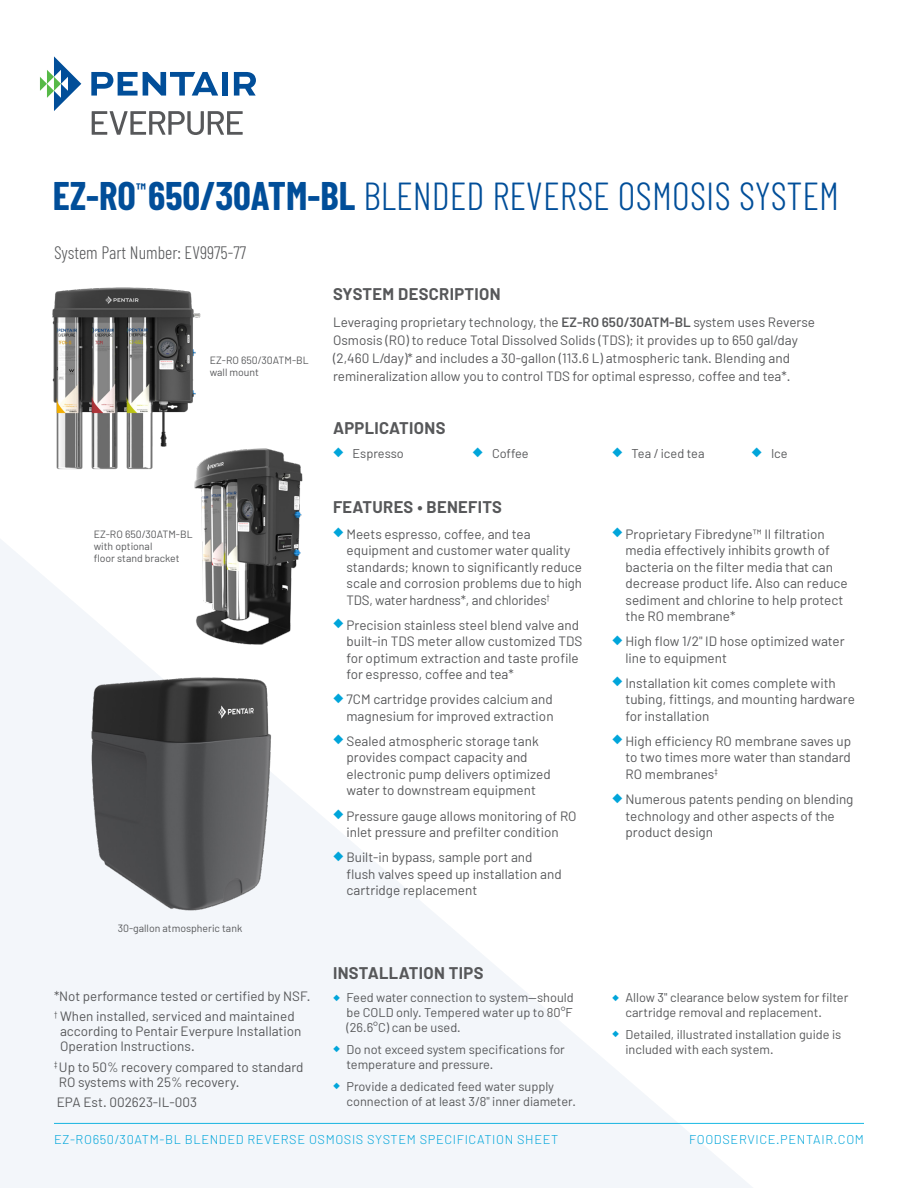
<style>
.page{position:relative;width:918px;height:1188px;background:#fff}
.page>*{position:absolute;margin:0;border:0;box-sizing:border-box;transform-origin:0 0}
._22_Product_Name{font:300 39px "Barlow Condensed";color:#014e99}
._22_Part{font:300 18px "Barlow Condensed";color:#57585a}
._22_Subhead{font:700 16.5px "Barlow";letter-spacing:.02em;color:#57585a}
._22_System_Desscript{font:13.5px/16.5px "Barlow";color:#57585a}
._22_Applications_Foo{font:13.5px/15px "Barlow";color:#57585a}
.t1{font:12.75px/15px "Barlow";color:#57585a}
._18_Footer{font:300 12.75px "Barlow";letter-spacing:.05em;color:#00a5da}
._22-Caption_7_8_LJ{font:10.5px/12px "Barlow";color:#57585a}
.s1{font-weight:700}
.s2{font-weight:600}
.s3{color:#00a5da}
</style>
<div class="page">
<hr style="left:54px;top:1123px;width:810px;height:1px;background:#19b9e4">
<svg style="left:0;top:539px;width:770px;height:649px"></svg>
<svg style="left:92px;top:111px;width:151px;height:24px"></svg>
<svg style="left:40px;top:56px;width:41px;height:55px"></svg>
<svg style="left:91px;top:72px;width:127px;height:24px"></svg>
<div style="left:222px;top:72px;width:6px;height:24px;background:#014e99"></div>
<svg style="left:234px;top:72px;width:22px;height:24px"></svg>
<img style="left:163px;top:448px;width:143px;height:199px">
<img style="left:52px;top:287px;width:171px;height:201px">
<img style="left:81px;top:670px;width:198px;height:245px">
<p class="_22_Product_Name" style="left:53px;top:172px;width:788px"><span class="s1">EZ-RO</span><sup>™</sup><span class="s1">650/30ATM-BL</span> BLENDED REVERSE OSMOSIS SYSTEM</p>
<p class="_22_Part" style="left:54px;top:242px;width:194px">System Part Number: EV9975-77</p>
<p class="_22-Caption_7_8_LJ" style="left:210px;top:354px;width:100px">EZ-RO 650/30ATM-BL</p>
<p class="_22-Caption_7_8_LJ" style="left:210px;top:366px;width:51px">wall mount</p>
<p class="_22-Caption_7_8_LJ" style="left:94px;top:528px;width:100px">EZ-RO 650/30ATM-BL with optional<br>floor stand bracket</p>
<p class="_22-Caption_7_8_LJ" style="left:118px;top:922px;width:126px">30-gallon atmospheric tank</p>
<p class="_22_Applications_Foo" style="left:54px;top:988px;width:258px">*Not performance tested or certified by NSF.</p>
<p class="_22_Applications_Foo" style="left:60px;top:1008px;width:243px;text-indent:-6px"><sup>†</sup> When installed, serviced and maintained according to Pentair Everpure Installation<br>Operation Instructions.</p>
<p class="_22_Applications_Foo" style="left:59px;top:1059px;width:246px;text-indent:-5px"><sup>‡</sup> Up to 50% recovery compared to standard<br>RO systems with 25% recovery.</p>
<p class="_22_Applications_Foo" style="left:57px;top:1094px;width:142px">EPA Est. 002623-IL-003</p>
<p class="_22_Subhead" style="left:333px;top:284px;width:169px">SYSTEM DESCRIPTION</p>
<p class="_22_System_Desscript" style="left:333px;top:312px;width:484px;line-height:18px">Leveraging proprietary technology, the <span class="s2">EZ-RO 650/30ATM-BL</span> system uses Reverse Osmosis (RO) to reduce Total Dissolved Solids (TDS); it provides up to 650 gal/day (2,460 L/day)* and includes a 30-gallon (113.6 L) atmospheric tank. Blending and remineralization allow you to control TDS for optimal espresso, coffee and tea*.</p>
<p class="_22_Subhead" style="left:333px;top:418px;width:114px">APPLICATIONS</p>
<p class="t1" style="left:333px;top:446px;width:72px"><span class="s3">◆</span> Espresso</p>
<p class="t1" style="left:472px;top:446px;width:58px"><span class="s3">◆</span> Coffee</p>
<p class="t1" style="left:612px;top:446px;width:94px"><span class="s3">◆</span> Tea / iced tea</p>
<p class="t1" style="left:752px;top:446px;width:38px"><span class="s3">◆</span> Ice</p>
<p class="_22_Subhead" style="left:333px;top:497px;width:171px">FEATURES • BENEFITS</p>
<p class="_22_System_Desscript" style="left:346px;top:525px;width:237px;text-indent:-14px"><span class="s3">◆</span> Meets espresso, coffee, and tea equipment and customer water quality standards; known to significantly reduce scale and corrosion problems due to high TDS, water hardness*, and chlorides<sup>†</sup></p>
<p class="_22_System_Desscript" style="left:346px;top:616px;width:237px;text-indent:-14px"><span class="s3">◆</span> Precision stainless steel blend valve and built-in TDS meter allow customized TDS for optimum extraction and taste profile for espresso, coffee and tea*</p>
<p class="_22_System_Desscript" style="left:333px;top:691px;width:222px;text-align:right"><span class="s3">◆</span> 7CM cartridge provides calcium and magnesium for improved extraction</p>
<p class="_22_System_Desscript" style="left:346px;top:733px;width:206px;text-indent:-14px"><span class="s3">◆</span> Sealed atmospheric storage tank provides compact capacity and electronic pump delivers optimized water to downstream equipment</p>
<p class="_22_System_Desscript" style="left:333px;top:807px;width:245px;text-align:center"><span class="s3">◆</span> Pressure gauge allows monitoring of RO inlet pressure and prefilter condition</p>
<p class="_22_System_Desscript" style="left:346px;top:849px;width:217px;text-indent:-14px"><span class="s3">◆</span> Built-in bypass, sample port and flush valves speed up installation and cartridge replacement</p>
<p class="_22_Subhead" style="left:333px;top:962px;width:152px">INSTALLATION TIPS</p>
<p class="t1" style="left:346px;top:990px;width:229px;text-align:justify;text-indent:-14px"><span class="s3">◆</span> Feed water connection to system—should be COLD only. Tempered water up to 80°F (26.6°C) can be used.</p>
<p class="t1" style="left:346px;top:1042px;width:220px;text-indent:-14px"><span class="s3">◆</span> Do not exceed system specifications for temperature and pressure.</p>
<p class="t1" style="left:346px;top:1078px;width:231px;text-indent:-14px"><span class="s3">◆</span> Provide a dedicated feed water supply connection of at least 3/8" inner diameter.</p>
<p class="_22_System_Desscript" style="left:626px;top:525px;width:224px;text-indent:-14px"><span class="s3">◆</span> Proprietary Fibredyne™ II filtration media effectively inhibits growth of bacteria on the filter media that can decrease product life. Also can reduce sediment and chlorine to help protect the RO membrane*</p>
<p class="_22_System_Desscript" style="left:626px;top:633px;width:221px;text-indent:-14px"><span class="s3">◆</span> High flow 1/2" ID hose optimized water line to equipment</p>
<p class="_22_System_Desscript" style="left:626px;top:674px;width:231px;text-indent:-14px"><span class="s3">◆</span> Installation kit comes complete with tubing, fittings, and mounting hardware for installation</p>
<p class="_22_System_Desscript" style="left:626px;top:733px;width:227px;text-align:justify;text-indent:-14px"><span class="s3">◆</span> High efficiency RO membrane saves up to two times more water than standard RO membranes<sup>‡</sup></p>
<p class="_22_System_Desscript" style="left:626px;top:791px;width:230px;text-indent:-14px"><span class="s3">◆</span> Numerous patents pending on blending technology and other aspects of the product design</p>
<p class="t1" style="left:626px;top:990px;width:224px;text-indent:-14px"><span class="s3">◆</span> Allow 3" clearance below system for filter cartridge removal and replacement.</p>
<p class="t1" style="left:626px;top:1027px;width:217px;text-indent:-14px"><span class="s3">◆</span> Detailed, illustrated installation guide is included with each system.</p>
<p class="_18_Footer" style="left:54px;top:1132px;width:506px">EZ-RO650/30ATM-BL BLENDED REVERSE OSMOSIS SYSTEM SPECIFICATION SHEET</p>
<p class="_18_Footer" style="left:689px;top:1132px;width:176px">FOODSERVICE.PENTAIR.COM</p>
</div>
